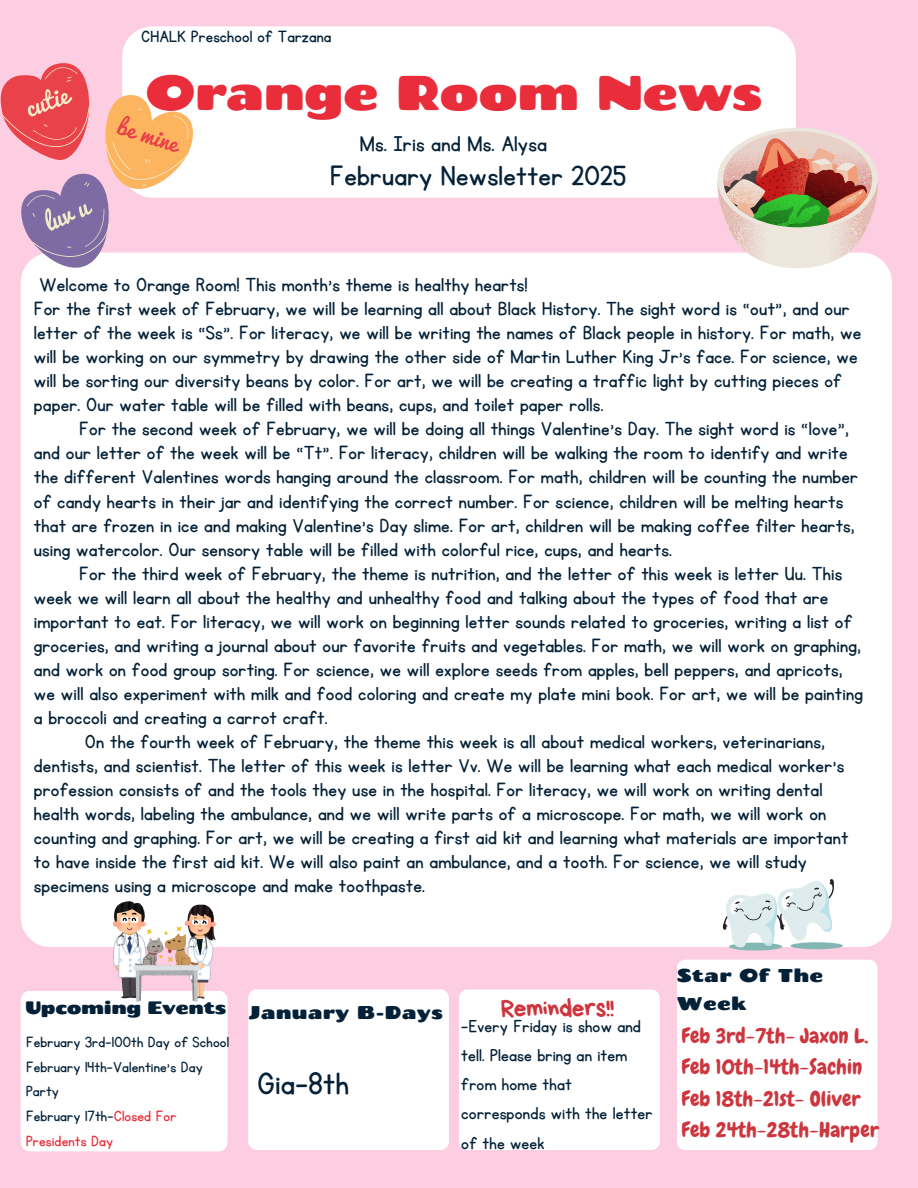
<style>
.page{position:relative;width:918px;height:1188px;background:#fdcde1}
.page>*{position:absolute;margin:0;border:0;box-sizing:border-box;transform-origin:0 0}
.t1{font:48.75px "Chango";letter-spacing:-.025em;color:#ea2d3b}
.t2{font:36px "KG Primary Penmanship";letter-spacing:.01em;color:#042138}
.t3{font:32.1px "KG Primary Penmanship";letter-spacing:.01em;color:#042138}
.t4{font:25.5px "Bryndan Write";letter-spacing:-.025em;color:#cd363e}
.t5{font:25.05px "KG Primary Penmanship";letter-spacing:.01em;color:#042138}
.t6{font:22.05px "KG Primary Penmanship";letter-spacing:.01em;color:#042138}
.t7{font:21px/31.5px "Chewy";letter-spacing:.01em;color:#cd363e}
.t8{font:19.95px/29.2px "KG Primary Penmanship";letter-spacing:.01em;color:#042138}
.t9{font:19.05px "KG Primary Penmanship";letter-spacing:.01em;color:#042138}
.t10{font:18.45px/27.5px "Chango";letter-spacing:.01em;color:#042138}
.t11{font:18px "Chango";letter-spacing:-.025em;color:#042138}
.t12{font:17.1px/24.9px "KG Primary Penmanship";letter-spacing:.01em;color:#042138}
.t13{font:17.1px/24.9px "KG Primary Penmanship";letter-spacing:.01em;color:#ea2d3b}
.s1{color:#042138}
</style>
<div class="page">
<div style="left:122px;top:26px;width:674px;height:172px;background:#fff;border-radius:30px"></div>
<div style="left:21px;top:991px;width:207px;height:160px;background:#fff;border-radius:9px"></div>
<div style="left:21px;top:253px;width:871px;height:694px;background:#fff;border-radius:30px"></div>
<div style="left:459px;top:990px;width:201px;height:160px;background:#fff;border-radius:8px"></div>
<div style="left:248px;top:989px;width:201px;height:161px;background:#fff;border-radius:8px"></div>
<div style="left:677px;top:960px;width:201px;height:190px;background:#fff;border-radius:8px"></div>
<svg style="left:0;top:63px;width:198px;height:215px"></svg>
<svg style="left:717px;top:128px;width:162px;height:140px"></svg>
<svg style="left:790px;top:942px;width:53px;height:7px"></svg>
<svg style="left:722px;top:879px;width:112px;height:72px"></svg>
<img style="left:114px;top:902px;width:102px;height:100px">
<p class="t9" style="left:141px;top:27px;width:192px">CHALK Preschool of Tarzana</p>
<p class="t1" style="left:145px;top:61px;width:619px">Orange Room News</p>
<h6 class="t5" style="left:360px;top:132px;width:189px">Ms. Iris and Ms. Alysa</h6>
<h5 class="t3" style="left:330px;top:161px;width:298px">February Newsletter 2025</h5>
<p class="t6" style="left:40px;top:274px;width:490px">Welcome to Orange Room! This month's theme is healthy hearts!</p>
<p class="t6" style="left:34px;top:298px;width:817px">For the first week of February, we will be learning all about Black History. The sight word is “out”, and our</p>
<p class="t6" style="left:34px;top:322px;width:829px">letter of the week is “Ss”. For literacy, we will be writing the names of Black people in history. For math, we</p>
<p class="t6" style="left:34px;top:346px;width:825px">will be working on our symmetry by drawing the other side of Martin Luther King Jr’s face. For science, we</p>
<p class="t6" style="left:34px;top:370px;width:810px">will be sorting our diversity beans by color. For art, we will be creating a traffic light by cutting pieces of</p>
<p class="t6" style="left:34px;top:394px;width:571px">paper. Our water table will be filled with beans, cups, and toilet paper rolls.</p>
<p class="t6" style="left:79px;top:418px;width:771px">For the second week of February, we will be doing all things Valentine’s Day. The sight word is “love”,</p>
<p class="t6" style="left:34px;top:442px;width:815px">and our letter of the week will be “Tt”. For literacy, children will be walking the room to identify and write</p>
<p class="t6" style="left:34px;top:466px;width:826px">the different Valentines words hanging around the classroom. For math, children will be counting the number</p>
<p class="t6" style="left:34px;top:491px;width:811px">of candy hearts in their jar and identifying the correct number. For science, children will be melting hearts</p>
<p class="t6" style="left:34px;top:515px;width:823px">that are frozen in ice and making Valentine’s Day slime. For art, children will be making coffee filter hearts,</p>
<p class="t6" style="left:34px;top:539px;width:639px">using watercolor. Our sensory table will be filled with colorful rice, cups, and hearts.</p>
<p class="t6" style="left:79px;top:563px;width:764px">For the third week of February, the theme is nutrition, and the letter of this week is letter Uu. This</p>
<p class="t6" style="left:34px;top:587px;width:796px">week we will learn all about the healthy and unhealthy food and talking about the types of food that are</p>
<p class="t6" style="left:34px;top:611px;width:820px">important to eat. For literacy, we will work on beginning letter sounds related to groceries, writing a list of</p>
<p class="t6" style="left:34px;top:635px;width:829px">groceries, and writing a journal about our favorite fruits and vegetables. For math, we will work on graphing,</p>
<p class="t6" style="left:34px;top:659px;width:810px">and work on food group sorting. For science, we will explore seeds from apples, bell peppers, and apricots,</p>
<p class="t6" style="left:34px;top:683px;width:831px">we will also experiment with milk and food coloring and create my plate mini book. For art, we will be painting</p>
<p class="t6" style="left:34px;top:707px;width:295px">a broccoli and creating a carrot craft.</p>
<p class="t6" style="left:85px;top:731px;width:742px">On the fourth week of February, the theme this week is all about medical workers, veterinarians,</p>
<p class="t6" style="left:34px;top:755px;width:812px">dentists, and scientist. The letter of this week is letter Vv. We will be learning what each medical worker’s</p>
<p class="t6" style="left:34px;top:779px;width:790px">profession consists of and the tools they use in the hospital. For literacy, we will work on writing dental</p>
<p class="t6" style="left:34px;top:803px;width:794px">health words, labeling the ambulance, and we will write parts of a microscope. For math, we will work on</p>
<p class="t6" style="left:34px;top:827px;width:816px">counting and graphing. For art, we will be creating a first aid kit and learning what materials are important</p>
<p class="t6" style="left:34px;top:851px;width:775px">to have inside the first aid kit. We will also paint an ambulance, and a tooth. For science, we will study</p>
<p class="t6" style="left:34px;top:875px;width:393px">specimens using a microscope and make toothpaste.</p>
<h1 class="t11" style="left:26px;top:996px;width:203px">Upcoming Events</h1>
<p class="t12" style="left:26px;top:1030px;width:205px">February 3rd-100th Day of School</p>
<h5 class="t12" style="left:26px;top:1055px;width:178px">February 14th-Valentine’s Day<br>Party</h5>
<p class="t13" style="left:26px;top:1104px;width:152px"><span class="s1">February 17th-</span>Closed For<br>Presidents Day</p>
<p class="t10" style="left:248px;top:998px;width:196px">January B-Days</p>
<p class="t2" style="left:257px;top:1066px;width:93px">Gia-8th</p>
<p class="t4" style="left:501px;top:995px;width:115px">Reminders!!</p>
<h4 class="t8" style="left:461px;top:1012px;width:193px">-Every Friday is show and tell. Please bring an item from home that corresponds with the letter of the week</h4>
<p class="t10" style="left:677px;top:961px;width:148px">Star Of The<br>Week</p>
<p class="t7" style="left:681px;top:1020px;width:199px">Feb 3rd-7th- Jaxon L.<br>Feb 10th-14th-Sachin<br>Feb 18th-21st- Oliver<br>Feb 24th-28th-Harper</p>
</div>
